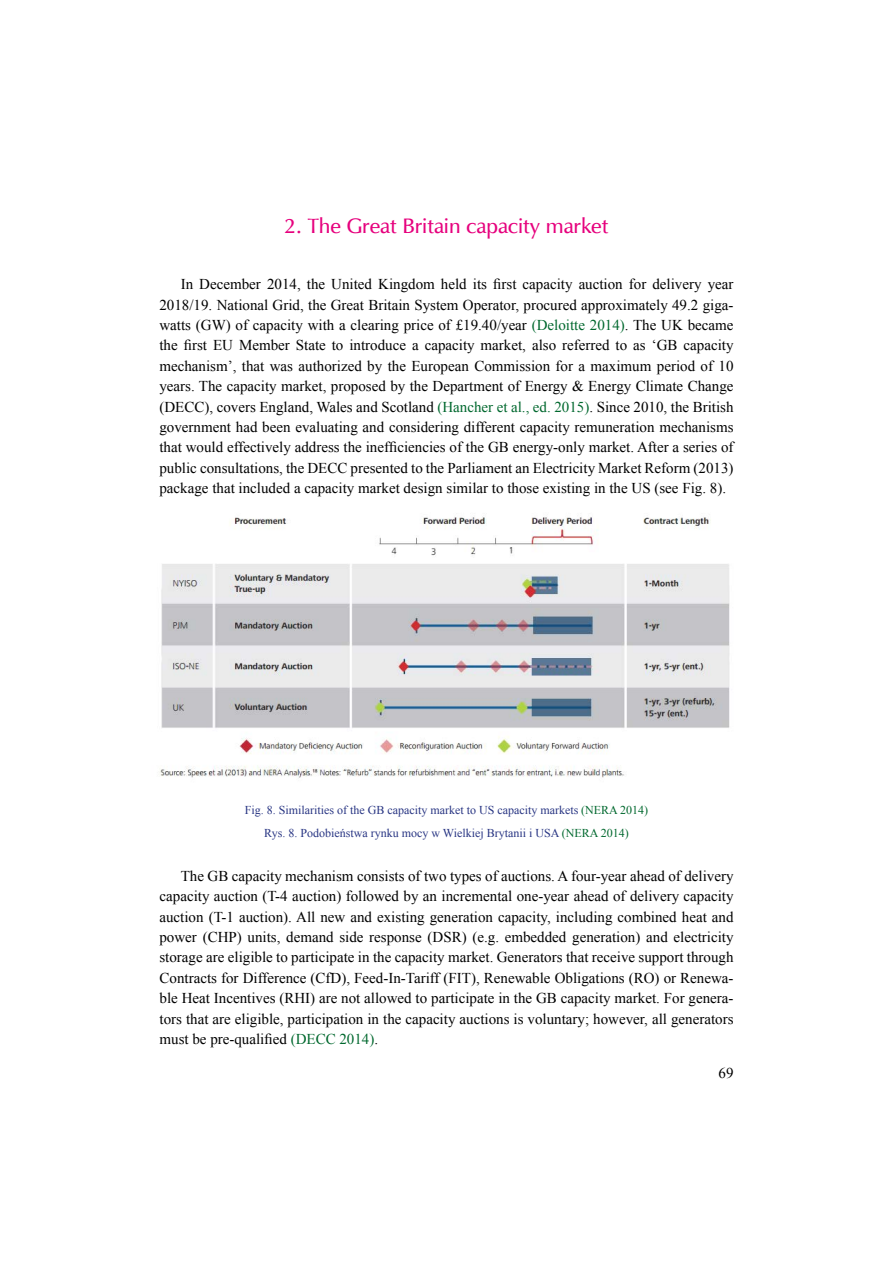
<style>
.page{position:relative;width:893px;height:1263px;background:#fff}
.page>*{position:absolute;margin:0;border:0;box-sizing:border-box;transform-origin:0 0}
.t1{font:21px "Zapf Humnst Dm EU";color:#e6007d}
.t2{font:15px/20.4px "Times New Roman";color:#000;text-align:justify}
.t3{font:12px/23px "Times New Roman";color:#283583;text-align:center}
.s1{color:#00682e}
</style>
<div class="page">
<img style="left:160px;top:516px;width:570px;height:262px">
<h1 class="t1" style="left:285px;top:212px;width:325px">2. The Great Britain capacity market</h1>
<p class="t2" style="left:159px;top:274px;width:576px;text-indent:21px">In December 2014, the United Kingdom held its first capacity auction for delivery year 2018/19. National Grid, the Great Britain System Operator, procured approximately 49.2 giga&shy;watts (GW) of capacity with a clearing price of £19.40/year <span class="s1">(Deloitte 2014)</span>. The UK became the first EU Member State to introduce a capacity market, also referred to as ‘GB capacity mechanism’, that was authorized by the European Commission for a maximum period of 10 years. The capacity market, proposed by the Department of Energy &amp; Energy Climate Change (DECC), covers England, Wales and Scotland <span class="s1">(Hancher et al., ed. 2015)</span>. Since 2010, the British government had been evaluating and considering different capacity remuneration mechanisms that would effectively address the inefficiencies of the GB energy-only market. After a series of public consultations, the DECC presented to the Parliament an Electricity Market Reform (2013) package that included a capacity market design similar to those existing in the US (see Fig. 8).</p>
<p class="t3" style="left:245px;top:798px;width:405px">Fig. 8. Similarities of the GB capacity market to US capacity markets <span class="s1">(NERA 2014)<br></span>Rys. 8. Podobieństwa rynku mocy w Wielkiej Brytanii i USA <span class="s1">(NERA 2014)</span></p>
<p class="t2" style="left:159px;top:865px;width:576px;text-indent:21px">The GB capacity mechanism consists of two types of auctions. A four-year ahead of delivery capacity auction (T-4 auction) followed by an incremental one-year ahead of delivery capacity auction (T-1 auction). All new and existing generation capacity, including combined heat and power (CHP) units, demand side response (DSR) (e.g. embedded generation) and electricity storage are eligible to participate in the capacity market. Generators that receive support through Contracts for Difference (CfD), Feed-In-Tariff (FIT), Renewable Obligations (RO) or Renewa&shy;ble Heat Incentives (RHI) are not allowed to participate in the GB capacity market. For genera&shy;tors that are eligible, participation in the capacity auctions is voluntary; however, all generators must be pre-qualified <span class="s1">(DECC 2014)</span>.</p>
<p class="t2" style="left:718px;top:1062px;width:16px">69</p>
</div>
